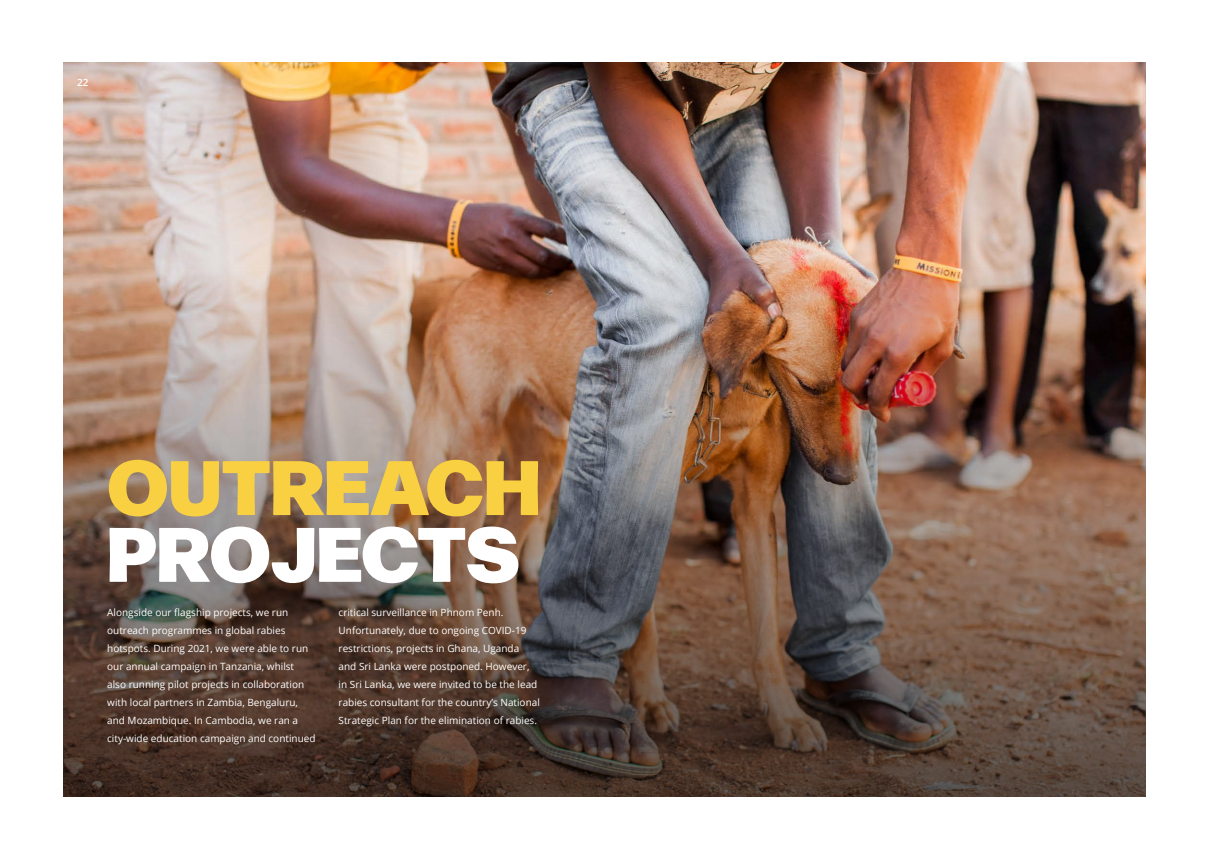
<style>
.page{position:relative;width:1208px;height:859px;background:#fff}
.page>*{position:absolute;margin:0;border:0;box-sizing:border-box;transform-origin:0 0}
.t1{font:900 77px/66.8px "Forma DJR Deck";color:#f8d042}
.t2{font:10px/18px "Open Sans";color:#fff}
.t3{font:600 10px "Open Sans";color:#fff}
.s1{color:#fff}
</style>
<div class="page">
<img style="left:63px;top:62px;width:1082px;height:735px">
<p class="t3" style="left:77px;top:75px;width:13px">22</p>
<p class="t1" style="left:107px;top:448px;width:435px">OUTREACH<br><span class="s1">PROJECTS</span></p>
<p class="t2" style="left:107px;top:603px;width:210px">Alongside our flagship projects, we run outreach programmes in global rabies hotspots. During 2021, we were able to run our annual campaign in Tanzania, whilst also running pilot projects in collaboration with local partners in Zambia, Bengaluru, and Mozambique. In Cambodia, we ran a city-wide education campaign and continued</p>
<p class="t2" style="left:338px;top:603px;width:203px">critical surveillance in Phnom Penh.<br>Unfortunately, due to ongoing COVID-19 restrictions, projects in Ghana, Uganda<br>and Sri Lanka were postponed. However, in Sri Lanka, we were invited to be the lead rabies consultant for the country’s National Strategic Plan for the elimination of rabies.</p>
</div>
